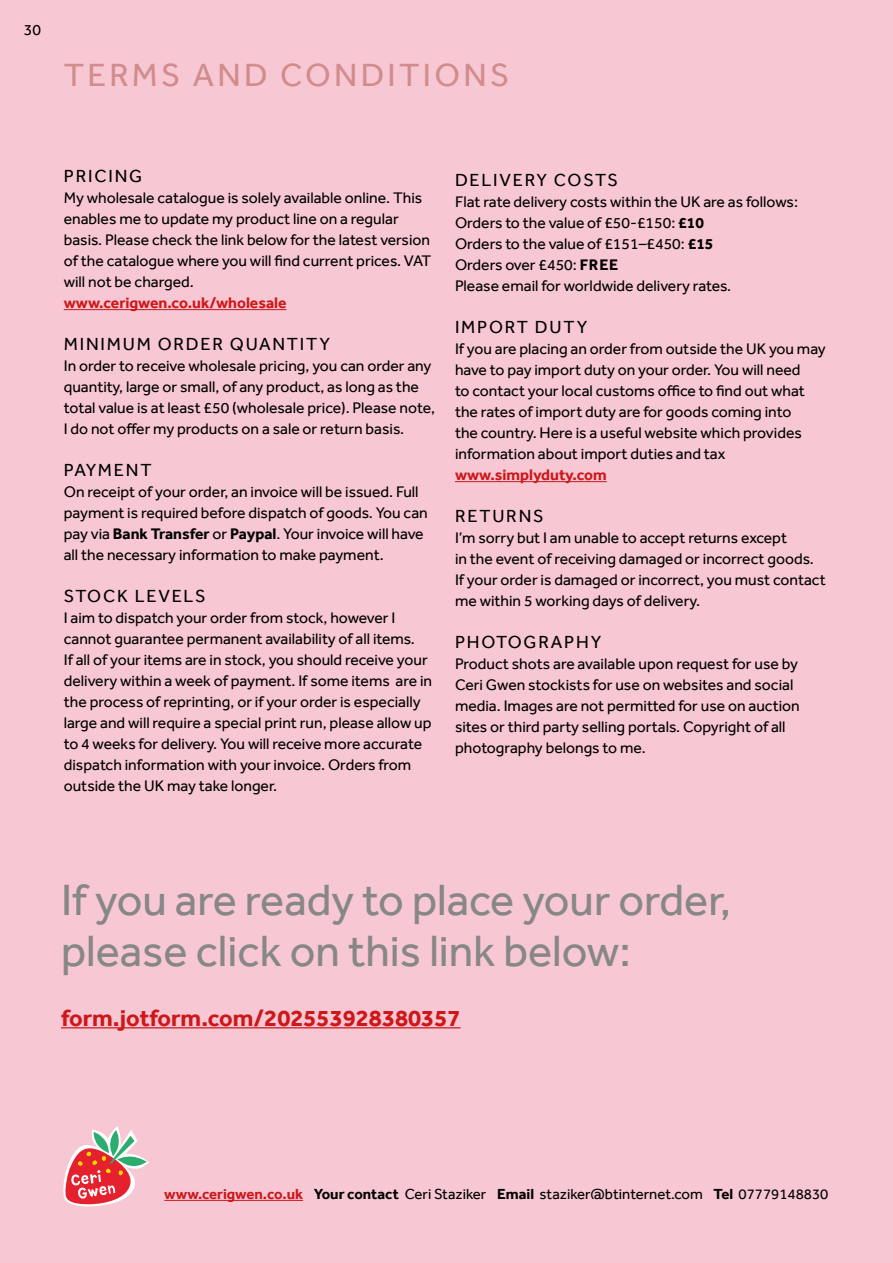
<style>
.page{position:relative;width:893px;height:1263px;background:#f7c7d4}
.page>*{position:absolute;margin:0;border:0;box-sizing:border-box;transform-origin:0 0}
.t1{font:45px/51px "Effra";color:#878787}
.t2{font:33px "Effra";letter-spacing:.1em;color:#d18c8c}
.t3{font:700 24px "Effra";color:#cd1719}
.t4{font:18px "Effra";letter-spacing:.1em;color:#000}
.t5{font:15.75px/21px "Effra";color:#000}
.t6{font:700 15.75px "Effra";color:#cd1719}
.t7{font:15px "Effra";color:#000}
.s1{font-weight:700}
.s2{font-weight:700;color:#cd1719}
</style>
<div class="page">
<hr style="left:64px;top:309px;width:222px;height:1px;background:#cd1719">
<hr style="left:455px;top:481px;width:152px;height:1px;background:#cd1719">
<hr style="left:164px;top:1200px;width:139px;height:1px;background:#cd1719">
<svg style="left:63px;top:1126px;width:86px;height:81px"></svg>
<hr style="left:61px;top:1027px;width:399px;height:1px;background:#cd1719">
<p class="t5" style="left:24px;top:19px;width:19px">30</p>
<h2 class="t2" style="left:64px;top:55px;width:447px">TERMS AND CONDITIONS</h2>
<p class="t4" style="left:64px;top:165px;width:80px">PRICING</p>
<p class="t5" style="left:64px;top:187px;width:369px">My wholesale catalogue is solely available online. This enables me to update my product line on a regular basis. Please check the link below for the latest version of the catalogue where you will find current prices. VAT will not be charged.</p>
<p class="t6" style="left:64px;top:293px;width:224px">www.cerigwen.co.uk/wholesale</p>
<p class="t4" style="left:64px;top:333px;width:268px">MINIMUM ORDER QUANTITY</p>
<p class="t5" style="left:64px;top:355px;width:373px">In order to receive wholesale pricing, you can order any quantity, large or small, of any product, as long as the total value is at least £50 (wholesale price). Please note, I do not offer my products on a sale or return basis.</p>
<p class="t4" style="left:64px;top:459px;width:89px">PAYMENT</p>
<p class="t5" style="left:64px;top:481px;width:365px">On receipt of your order, an invoice will be issued. Full payment is required before dispatch of goods. You can pay via <span class="s1">Bank Transfer</span> or <span class="s1">Paypal</span>. Your invoice will have all the necessary information to make payment.</p>
<p class="t4" style="left:64px;top:585px;width:143px">STOCK LEVELS</p>
<p class="t5" style="left:64px;top:607px;width:370px">I aim to dispatch your order from stock, however I cannot guarantee permanent availability of all items.<br>If all of your items are in stock, you should receive your delivery within a week of payment. If some items are in the process of reprinting, or if your order is especially large and will require a special print run, please allow up to 4 weeks for delivery. You will receive more accurate dispatch information with your invoice. Orders from outside the UK may take longer.</p>
<p class="t4" style="left:455px;top:169px;width:165px">DELIVERY COSTS</p>
<p class="t5" style="left:455px;top:191px;width:345px">Flat rate delivery costs within the UK are as follows:<br>Orders to the value of £50-£150: <span class="s1">£10<br></span>Orders to the value of £151–£450: <span class="s1">£15<br></span>Orders over £450: <span class="s1">FREE<br></span>Please email for worldwide delivery rates.</p>
<p class="t4" style="left:455px;top:316px;width:134px">IMPORT DUTY</p>
<p class="t5" style="left:455px;top:338px;width:372px">If you are placing an order from outside the UK you may have to pay import duty on your order. You will need<br>to contact your local customs office to find out what the rates of import duty are for goods coming into<br>the country. Here is a useful website which provides information about import duties and tax</p>
<p class="t6" style="left:455px;top:465px;width:153px">www.simplyduty.com</p>
<p class="t4" style="left:455px;top:505px;width:90px">RETURNS</p>
<p class="t5" style="left:455px;top:527px;width:372px">I’m sorry but I am unable to accept returns except<br>in the event of receiving damaged or incorrect goods.<br>If your order is damaged or incorrect, you must contact me within 5 working days of delivery.</p>
<p class="t4" style="left:455px;top:631px;width:148px">PHOTOGRAPHY</p>
<p class="t5" style="left:455px;top:653px;width:346px">Product shots are available upon request for use by Ceri Gwen stockists for use on websites and social media. Images are not permitted for use on auction sites or third party selling portals. Copyright of all photography belongs to me.</p>
<h1 class="t1" style="left:61px;top:873px;width:672px">If you are ready to place your order, please click on this link below:</h1>
<h3 class="t3" style="left:61px;top:1003px;width:401px">form.jotform.com/202553928380357</h3>
<p class="t7" style="left:164px;top:1185px;width:666px"><span class="s2">www.cerigwen.co.uk</span> <span class="s1">Your contact</span> Ceri Staziker <span class="s1">Email</span> staziker@btinternet.com <span class="s1">Tel</span> 07779148830</p>
</div>
